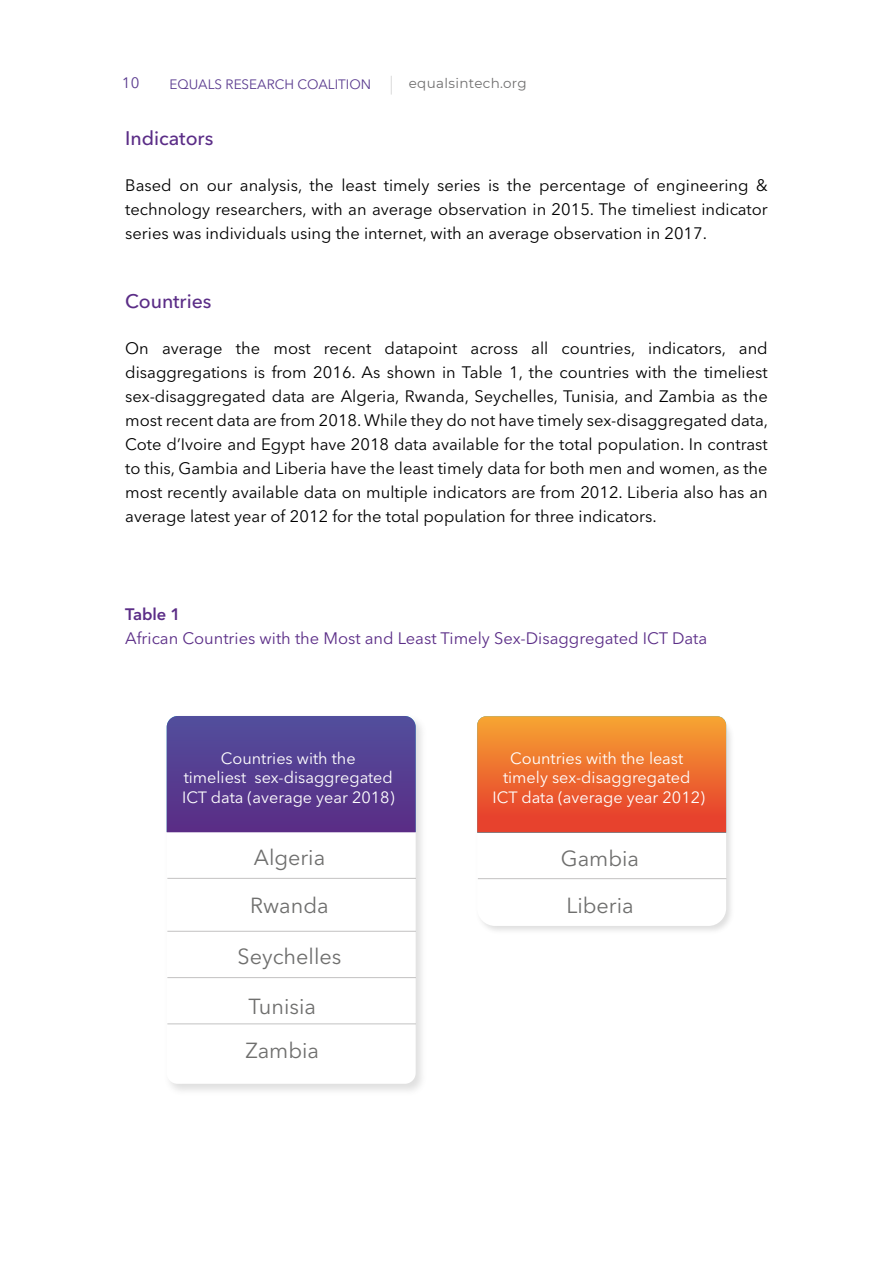
<style>
.page{position:relative;width:893px;height:1263px;background:#fff}
.page>*{position:absolute;margin:0;border:0;box-sizing:border-box;transform-origin:0 0}
.t1{font:21.6px/47.4px "Avenir Next LT Pro";color:#6f6f6e}
.t2{font:500 19.5px "Avenir Next LT Pro";color:#5b2d87}
.t3{font:16.5px/24px "Avenir Next LT Pro";color:#000;text-align:justify}
.t4{font:16.5px "Avenir Next LT Pro";color:#5b2d87}
.t5{font:600 16.5px "Avenir Next LT Pro";color:#5b2d87}
.t6{font:16.2px/19.5px "Avenir Next LT Pro";color:#fff;text-align:center}
.t7{font:15px "Avenir Next LT Pro";color:#5a3b8f}
.t8{font:13.5px "Avenir Next LT Pro";color:#5a3b8f}
.t9{font:13.5px "Montserrat";letter-spacing:.025em;color:#706f6f}
</style>
<div class="page">
<svg style="left:391px;top:76px;width:1px;height:19px"></svg>
<svg style="left:167px;top:716px;width:249px;height:116px;background:#563d91"></svg>
<hr style="left:167px;top:878px;width:249px;height:1px;background:#c8c7c7">
<hr style="left:167px;top:931px;width:249px;height:1px;background:#c8c7c7">
<hr style="left:167px;top:977px;width:249px;height:1px;background:#c8c7c7">
<hr style="left:167px;top:1023px;width:249px;height:1px;background:#c8c7c7">
<img style="left:481px;top:723px;width:250px;height:208px">
<div style="left:477px;top:716px;width:249px;height:210px;background:#fff;border-radius:18px"></div>
<svg style="left:477px;top:716px;width:249px;height:116px;background:#ed6d30"></svg>
<hr style="left:478px;top:878px;width:248px;height:1px;background:#c8c7c7">
<p class="t7" style="left:122px;top:74px;width:19px">10</p>
<p class="t8" style="left:169px;top:76px;width:203px">EQUALS RESEARCH COALITION</p>
<p class="t9" style="left:409px;top:74px;width:120px">equalsintech.org</p>
<p class="t2" style="left:125px;top:127px;width:90px">Indicators</p>
<p class="t3" style="left:125px;top:173px;width:644px">Based on our analysis, the least timely series is the percentage of engineering &amp; technology researchers, with an average observation in 2015. The timeliest indicator series was individuals using the internet, with an average observation in 2017.</p>
<p class="t2" style="left:125px;top:290px;width:88px">Countries</p>
<p class="t3" style="left:125px;top:336px;width:644px">On average the most recent datapoint across all countries, indicators, and disaggregations is from 2016. As shown in Table 1, the countries with the timeliest sex-disaggregated data are Algeria, Rwanda, Seychelles, Tunisia, and Zambia as the most recent data are from 2018. While they do not have timely sex-disaggregated data, Cote d’Ivoire and Egypt have 2018 data available for the total population. In contrast to this, Gambia and Liberia have the least timely data for both men and women, as the most recently available data on multiple indicators are from 2012. Liberia also has an average latest year of 2012 for the total population for three indicators.</p>
<p class="t5" style="left:125px;top:604px;width:57px">Table 1</p>
<p class="t4" style="left:125px;top:629px;width:583px">African Countries with the Most and Least Timely Sex-Disaggregated ICT Data</p>
<p class="t6" style="left:182px;top:748px;width:214px">Countries with the<br>timeliest sex-disaggregated<br>ICT data (average year 2018)</p>
<h1 class="t1" style="left:250px;top:834px;width:80px">Algeria<br>Rwanda</h1>
<h1 class="t1" style="left:238px;top:933px;width:105px">Seychelles</h1>
<h1 class="t1" style="left:246px;top:984px;width:75px;line-height:44.2px">Tunisia<br>Zambia</h1>
<p class="t6" style="left:493px;top:748px;width:214px">Countries with the least timely sex-disaggregated<br>ICT data (average year 2012)</p>
<h1 class="t1" style="left:561px;top:834px;width:80px">Gambia<br>Liberia</h1>
</div>
